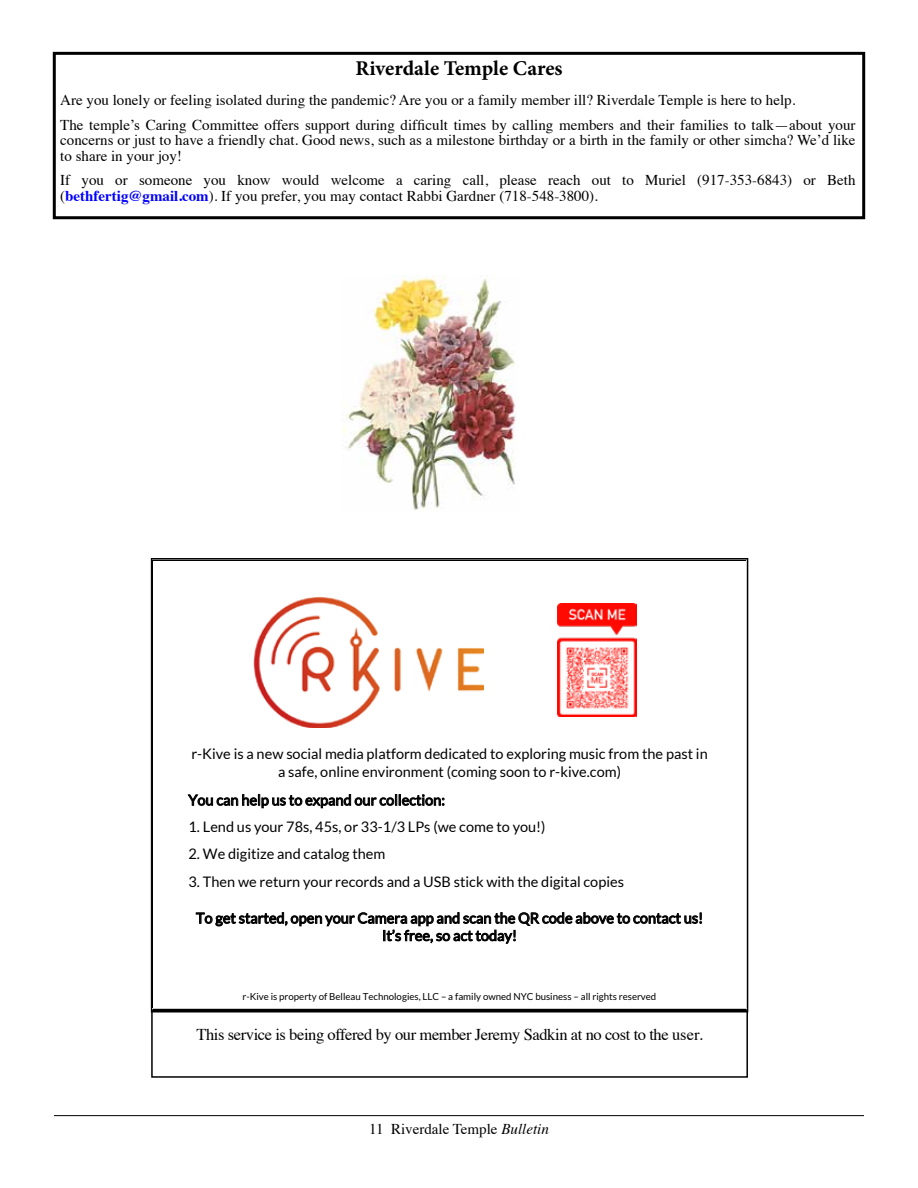
<style>
.page{position:relative;width:918px;height:1188px;background:#fff}
.page>*{position:absolute;margin:0;border:0;box-sizing:border-box;transform-origin:0 0}
.t1{font:700 21px "Minion Pro";letter-spacing:-.005em;color:#000}
.t2{font:16.5px "Times";letter-spacing:-.025em;color:#000}
.t3{font:15px/15.8px "Times";color:#000}
.t4{font:14.55px/17.4px "Lato";color:#000;text-align:center}
.t5{font:9.6px "Lato";color:#000}
.s1{font-weight:700;color:#00f}
.s2{font-style:italic}
</style>
<div class="page">
<hr style="left:54px;top:1115px;width:810px;height:1px;background:#000">
<svg style="left:188px;top:794px;width:257px;height:15px"></svg>
<svg style="left:196px;top:912px;width:506px;height:32px"></svg>
<img style="left:253px;top:596px;width:230px;height:131px">
<img style="left:558px;top:603px;width:79px;height:114px">
<hr style="left:153px;top:560px;width:593px;height:1px;background:#000">
<hr style="left:153px;top:560px;width:1px;height:448px;background:#000">
<hr style="left:153px;top:1009px;width:593px;height:1px;background:#7c7d80">
<hr style="left:153px;top:1008px;width:593px;height:1px;background:#c7c9cb">
<div style="left:53px;top:52px;width:812px;height:167px;border:3px solid #000"></div>
<img style="left:342px;top:275px;width:173px;height:235px">
<div style="left:151px;top:1010px;width:597px;height:68px;border:2px solid #000"></div>
<h1 class="t1" style="left:355px;top:54px;width:209px">Riverdale Temple Cares</h1>
<p class="t3" style="left:60px;top:87px;width:797px;line-height:24.5px">Are you lonely or feeling isolated during the pandemic? Are you or a family member ill? Riverdale Temple is here to help.<br>The temple’s Caring Committee offers support during difficult times by calling members and their families to talk—about your</p>
<p class="t3" style="left:60px;top:131px;width:797px">concerns or just to have a friendly chat. Good news, such as a milestone birthday or a birth in the family or other simcha? We’d like to share in your joy!</p>
<p class="t3" style="left:60px;top:171px;width:797px">If you or someone you know would welcome a caring call, please reach out to Muriel (917-353-6843) or Beth (<span class="s1">bethfertig@gmail.com</span>). If you prefer, you may contact Rabbi Gardner (718-548-3800).</p>
<p class="t4" style="left:191px;top:745px;width:518px">r-Kive is a new social media platform dedicated to exploring music from the past in a safe, online environment (coming soon to r-kive.com)</p>
<p class="t4" style="left:188px;top:791px;width:258px">You can help us to expand our collection:</p>
<p class="t4" style="left:188px;top:818px;width:359px">1. Lend us your 78s, 45s, or 33-1/3 LPs (we come to you!)</p>
<p class="t4" style="left:188px;top:845px;width:199px">2. We digitize and catalog them</p>
<p class="t4" style="left:188px;top:873px;width:437px">3. Then we return your records and a USB stick with the digital copies</p>
<p class="t4" style="left:196px;top:909px;width:509px">To get started, open your Camera app and scan the QR code above to contact us!<br>It’s free, so act today!</p>
<p class="t5" style="left:243px;top:991px;width:415px">r-Kive is property of Belleau Technologies, LLC – a family owned NYC business – all rights reserved</p>
<p class="t2" style="left:196px;top:1019px;width:508px">This service is being offered by our member Jeremy Sadkin at no cost to the user.</p>
<p class="t3" style="left:369px;top:1120px;width:181px">11 Riverdale Temple <span class="s2">Bulletin</span></p>
</div>
